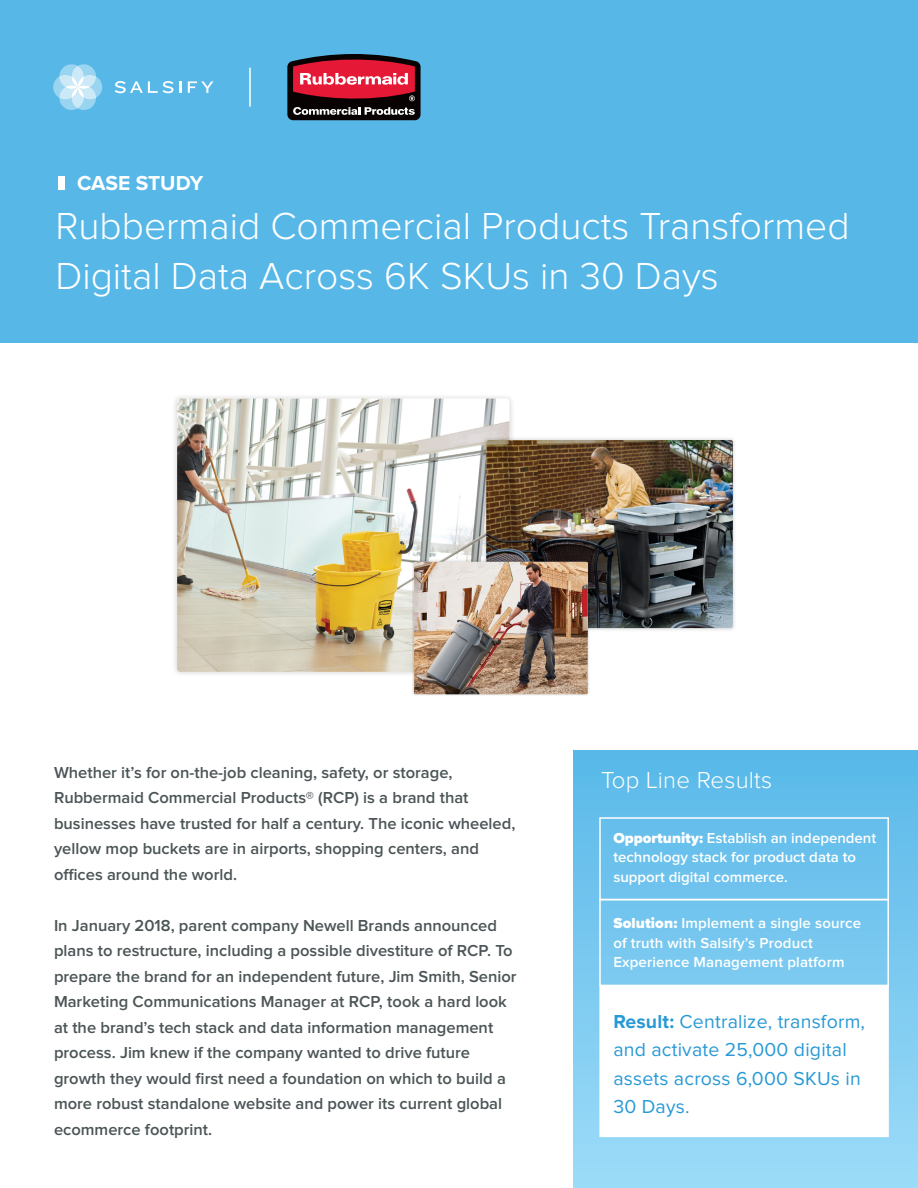
<style>
.page{position:relative;width:918px;height:1188px;background:#fff}
.page>*{position:absolute;margin:0;border:0;box-sizing:border-box;transform-origin:0 0}
.t1{font:300 39px/49.5px "Proxima Nova";color:#fff}
.t2{font:300 24px "Proxima Nova";letter-spacing:.01em;color:#fff}
.t3{font:700 21px "Proxima Nova";letter-spacing:-.005em;color:#fff}
.t4{font:19.5px/28.5px "Proxima Nova";letter-spacing:.01em;color:#2999d5}
.t5{font:600 16.5px/25.5px "Proxima Nova";color:#4b5456}
.t6{font:600 15px/19.5px "Proxima Nova";letter-spacing:.005em;color:#fff}
.s1{font-weight:900}
.s2{font-weight:700}
</style>
<div class="page">
<div style="left:573px;top:751px;width:345px;height:437px;background:linear-gradient(to bottom,#59b8e8,#9cdbf8)"></div>
<div style="left:0;top:0;width:918px;height:342px;background:#57b8e8"></div>
<div style="left:599px;top:817px;width:290px;height:83px;border:2px solid #fff"></div>
<div style="left:599px;top:899px;width:290px;height:87px;border:2px solid #fff"></div>
<div style="left:599px;top:985px;width:290px;height:152px;background:#fff;border:2px solid #fff"></div>
<hr style="left:249px;top:68px;width:2px;height:39px;background:#fff">
<div style="left:58px;top:176px;width:7px;height:14px;background:#fff"></div>
<svg style="left:287px;top:54px;width:134px;height:66px;background:#833341"></svg>
<div style="left:171px;top:393px;width:344px;height:285px;background:#f5f5f5"></div>
<img style="left:177px;top:399px;width:332px;height:273px">
<div style="left:483px;top:436px;width:253px;height:196px;background:#231f20;opacity:.2"></div>
<img style="left:486px;top:440px;width:247px;height:188px">
<div style="left:412px;top:559px;width:178px;height:138px;background:#231f20;opacity:.2"></div>
<img style="left:414px;top:562px;width:174px;height:132px">
<svg style="left:115px;top:81px;width:66px;height:12px"></svg>
<svg style="left:188px;top:81px;width:26px;height:12px"></svg>
<svg style="left:53px;top:64px;width:49px;height:46px"></svg>
<p class="t3" style="left:77px;top:173px;width:128px">CASE STUDY</p>
<p class="t1" style="left:55px;top:203px;width:796px">Rubbermaid Commercial Products Transformed<br>Digital Data Across 6K SKUs in 30 Days</p>
<p class="t5" style="left:54px;top:760px;width:463px">Whether it’s for on-the-job cleaning, safety, or storage, Rubbermaid Commercial Products® (RCP) is a brand that businesses have trusted for half a century. The iconic wheeled, yellow mop buckets are in airports, shopping centers, and offices around the world.</p>
<p class="t5" style="left:54px;top:913px;width:464px">In January 2018, parent company Newell Brands announced plans to restructure, including a possible divestiture of RCP. To prepare the brand for an independent future, Jim Smith, Senior Marketing Communications Manager at RCP, took a hard look at the brand’s tech stack and data information management process. Jim knew if the company wanted to drive future growth they would first need a foundation on which to build a more robust standalone website and power its current global ecommerce footprint.</p>
<p class="t2" style="left:601px;top:769px;width:173px">Top Line Results</p>
<p class="t6" style="left:613px;top:829px;width:264px"><span class="s1">Opportunity:</span> Establish an independent technology stack for product data to support digital commerce.</p>
<p class="t6" style="left:613px;top:914px;width:249px"><span class="s1">Solution:</span> Implement a single source of truth with Salsify’s Product<br>Experience Management platform</p>
<p class="t4" style="left:613px;top:1008px;width:253px"><span class="s2">Result:</span> Centralize, transform, and activate 25,000 digital assets across 6,000 SKUs in<br>30 Days.</p>
</div>
